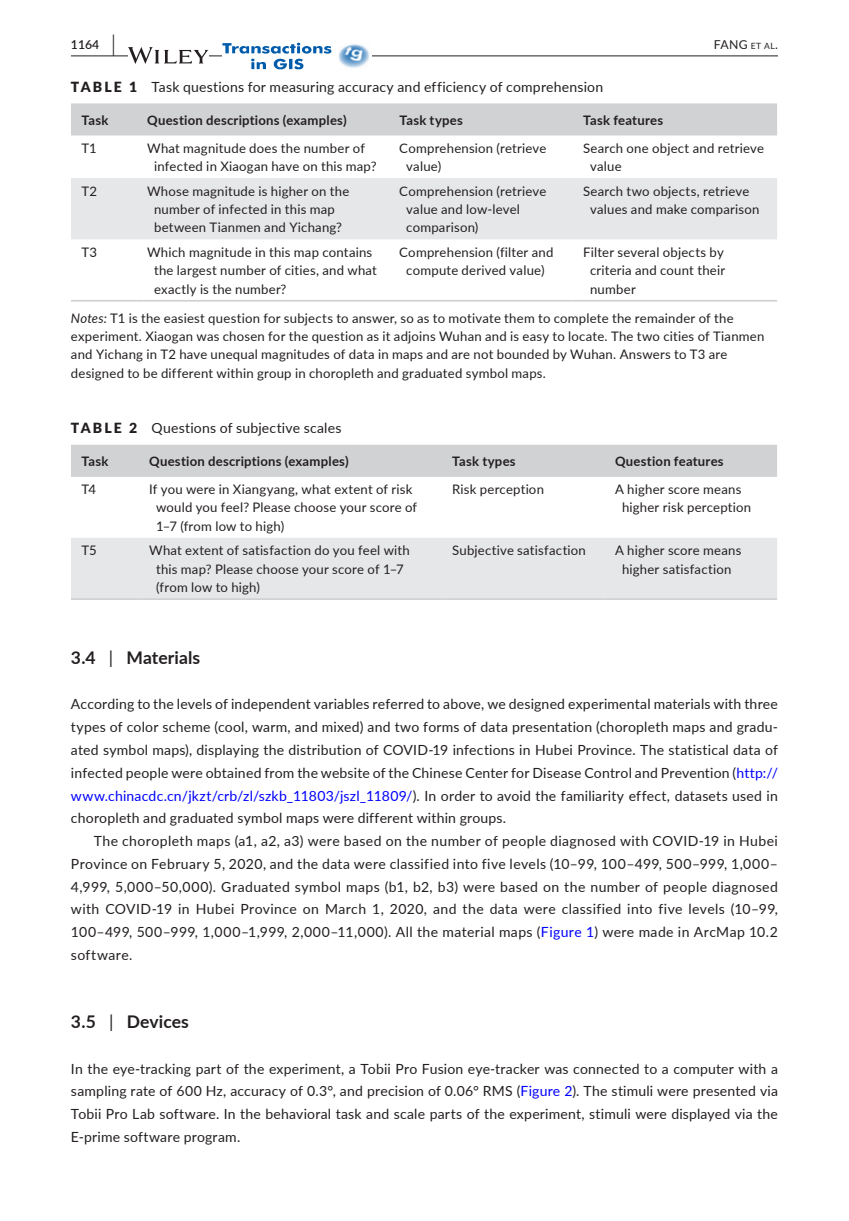
<style>
.page{position:relative;width:849px;height:1221px;background:#fff}
.page>*{position:absolute;margin:0;border:0;box-sizing:border-box;transform-origin:0 0}
.t1{font:700 17.5px "Lato";letter-spacing:.005em;color:#231f20}
.t2{font:14px/22.8px "Lato";letter-spacing:.015em;color:#231f20;text-align:justify}
.t3{font:13.12px/18.4px "Lato";letter-spacing:.015em;color:#231f20}
.t4{font:700 13.12px "Lato";letter-spacing:.02em;color:#231f20}
.t5{font:12.25px "Lato";color:#231f20}
.t6{font:600 12.25px "Lato";color:#231f20}
.s1{font-size:22.75px}
.s2{font-size:8.58px}
.s3{font-weight:900}
.s4{font-style:italic}
.s5{font-weight:400}
.s6{color:#00f}
</style>
<div class="page">
<hr style="left:71px;top:55px;width:706px;height:1px;background:#231f20">
<svg style="left:128px;top:47px;width:80px;height:17px"></svg>
<div style="left:222px;top:42px;width:150px;height:27px;background:#fff"></div>
<img style="left:338px;top:44px;width:32px;height:24px">
<img style="left:222px;top:43px;width:109px;height:26px">
<div style="left:71px;top:103px;width:705px;height:32px;background:#d1d2d4"></div>
<div style="left:71px;top:178px;width:705px;height:61px;background:#e6e7e9"></div>
<hr style="left:71px;top:300px;width:66px;height:1px;background:#d1d2d4">
<hr style="left:136px;top:300px;width:252px;height:1px;background:#d1d2d4">
<hr style="left:388px;top:300px;width:184px;height:1px;background:#d1d2d4">
<hr style="left:572px;top:300px;width:204px;height:1px;background:#d1d2d4">
<div style="left:71px;top:445px;width:705px;height:32px;background:#d1d2d4"></div>
<div style="left:71px;top:538px;width:705px;height:60px;background:#e6e7e9"></div>
<hr style="left:71px;top:598px;width:67px;height:2px;background:#d1d2d4">
<hr style="left:138px;top:598px;width:303px;height:2px;background:#d1d2d4">
<hr style="left:441px;top:598px;width:163px;height:2px;background:#d1d2d4">
<hr style="left:604px;top:598px;width:172px;height:2px;background:#d1d2d4">
<p class="t6" style="left:71px;top:35px;width:45px">1164 <span class="s1">|</span></p>
<p class="t5" style="left:713px;top:35px;width:66px">FANG <span class="s2">et al</span>.</p>
<p class="t2" style="left:71px;top:75px;width:533px"><span class="s3">TABLE 1</span> Task questions for measuring accuracy and efficiency of comprehension</p>
<p class="t4" style="left:81px;top:110px;width:29px">Task</p>
<p class="t4" style="left:147px;top:110px;width:201px">Question descriptions (examples)</p>
<p class="t4" style="left:399px;top:110px;width:65px">Task types</p>
<p class="t4" style="left:583px;top:110px;width:82px">Task features</p>
<p class="t3" style="left:81px;top:138px;width:17px">T1</p>
<p class="t3" style="left:154px;top:138px;width:224px;text-indent:-7px">What magnitude does the number of infected in Xiaogan have on this map?</p>
<p class="t3" style="left:406px;top:138px;width:141px;text-indent:-7px">Comprehension (retrieve value)</p>
<p class="t3" style="left:590px;top:138px;width:175px;text-indent:-7px">Search one object and retrieve value</p>
<p class="t3" style="left:81px;top:181px;width:17px">T2</p>
<p class="t3" style="left:147px;top:181px;width:204px;text-align:center">Whose magnitude is higher on the number of infected in this map between Tianmen and Yichang?</p>
<p class="t3" style="left:406px;top:181px;width:141px;text-indent:-7px">Comprehension (retrieve value and low-level comparison)</p>
<p class="t3" style="left:590px;top:181px;width:171px;text-indent:-7px">Search two objects, retrieve values and make comparison</p>
<p class="t3" style="left:81px;top:242px;width:17px">T3</p>
<p class="t3" style="left:154px;top:242px;width:224px;text-indent:-7px">Which magnitude in this map contains the largest number of cities, and what exactly is the number?</p>
<p class="t3" style="left:399px;top:242px;width:156px;text-align:center">Comprehension (filter and compute derived value)</p>
<p class="t3" style="left:590px;top:242px;width:136px;text-align:justify;text-indent:-7px">Filter several objects by criteria and count their number</p>
<p class="t3" style="left:71px;top:308px;width:694px"><span class="s4">Notes:</span> T1 is the easiest question for subjects to answer, so as to motivate them to complete the remainder of the experiment. Xiaogan was chosen for the question as it adjoins Wuhan and is easy to locate. The two cities of Tianmen and Yichang in T2 have unequal magnitudes of data in maps and are not bounded by Wuhan. Answers to T3 are designed to be different within group in choropleth and graduated symbol maps.</p>
<p class="t2" style="left:71px;top:416px;width:272px"><span class="s3">TABLE 2</span> Questions of subjective scales</p>
<p class="t4" style="left:81px;top:451px;width:29px">Task</p>
<p class="t4" style="left:149px;top:451px;width:201px">Question descriptions (examples)</p>
<p class="t4" style="left:452px;top:451px;width:65px">Task types</p>
<p class="t4" style="left:614px;top:451px;width:110px">Question features</p>
<p class="t3" style="left:81px;top:479px;width:16px">T4</p>
<p class="t3" style="left:156px;top:479px;width:262px;text-indent:-7px">If you were in Xiangyang, what extent of risk would you feel? Please choose your score of<br>1–7 (from low to high)</p>
<p class="t3" style="left:452px;top:479px;width:93px">Risk perception</p>
<p class="t3" style="left:621px;top:479px;width:131px;text-indent:-7px">A higher score means higher risk perception</p>
<p class="t3" style="left:81px;top:541px;width:17px">T5</p>
<p class="t3" style="left:156px;top:541px;width:255px;text-indent:-7px">What extent of satisfaction do you feel with this map? Please choose your score of 1–7 (from low to high)</p>
<p class="t3" style="left:452px;top:541px;width:135px">Subjective satisfaction</p>
<p class="t3" style="left:614px;top:541px;width:128px;text-align:center">A higher score means higher satisfaction</p>
<p class="t1" style="left:71px;top:644px;width:131px">3.4 <span class="s5">|</span> Materials</p>
<p class="t2" style="left:71px;top:692px;width:708px">According to the levels of independent variables referred to above, we designed experimental materials with three types of color scheme (cool, warm, and mixed) and two forms of data presentation (choropleth maps and gradu&shy;ated symbol maps), displaying the distribution of COVID-19 infections in Hubei Province. The statistical data of infected people were obtained from the website of the Chinese Center for Disease Control and Prevention (<span class="s6">http:// www.chinacdc.cn/jkzt/crb/zl/szkb_11803/jszl_11809/</span>). In order to avoid the familiarity effect, datasets used in choropleth and graduated symbol maps were different within groups.</p>
<p class="t2" style="left:71px;top:828px;width:708px;text-indent:23px">The choropleth maps (a1, a2, a3) were based on the number of people diagnosed with COVID-19 in Hubei Province on February 5, 2020, and the data were classified into five levels (10–99, 100–499, 500–999, 1,000– 4,999, 5,000–50,000). Graduated symbol maps (b1, b2, b3) were based on the number of people diagnosed with COVID-19 in Hubei Province on March 1, 2020, and the data were classified into five levels (10–99, 100–499, 500–999, 1,000–1,999, 2,000–11,000). All the material maps (<span class="s6">Figure 1</span>) were made in ArcMap 10.2 software.</p>
<p class="t1" style="left:71px;top:1008px;width:119px">3.5 <span class="s5">|</span> Devices</p>
<p class="t2" style="left:71px;top:1056px;width:708px">In the eye-tracking part of the experiment, a Tobii Pro Fusion eye-tracker was connected to a computer with a sampling rate of 600 Hz, accuracy of 0.3°, and precision of 0.06° RMS (<span class="s6">Figure 2</span>). The stimuli were presented via Tobii Pro Lab software. In the behavioral task and scale parts of the experiment, stimuli were displayed via the E-prime software program.</p>
</div>
